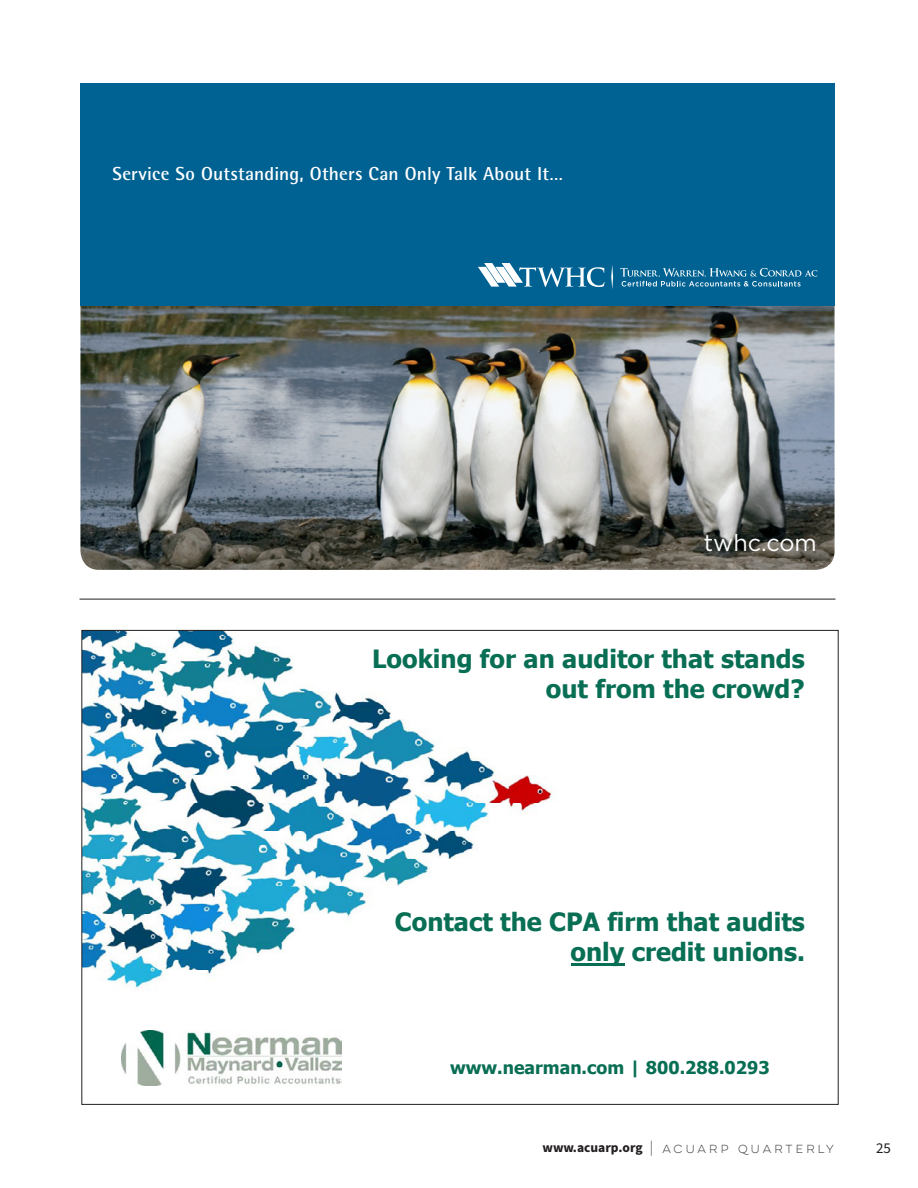
<style>
.page{position:relative;width:918px;height:1188px;background:#fff}
.page>*{position:absolute;margin:0;border:0;box-sizing:border-box;transform-origin:0 0}
.t1{font:700 25.2px/30px "Tahoma";color:#086e54;text-align:right}
.t2{font:23.4px "Gotham";color:#fff}
.t3{font:700 18.9px "Rotis Semi Sans";letter-spacing:.01em;color:#fff}
.t4{font:700 17.55px "Tahoma";color:#086e54}
.t5{font:15px "Source Sans Pro";color:#231f20}
.t6{font:10.5px "Lulo Clean One";letter-spacing:.1em;color:#3e3e3f}
.s1{font-family:"Source Sans Pro";font-weight:700;font-size:13.5px;color:#231f20}
.s2{font-family:"Source Sans 3";font-weight:300;font-size:15px}
</style>
<div class="page">
<img style="left:80px;top:306px;width:755px;height:264px">
<div style="left:80px;top:83px;width:755px;height:223px;background:#006292"></div>
<svg style="left:478px;top:263px;width:126px;height:24px"></svg>
<svg style="left:611px;top:265px;width:2px;height:24px"></svg>
<svg style="left:620px;top:268px;width:197px;height:19px"></svg>
<hr style="left:80px;top:599px;width:756px;height:1px;background:#231f20">
<img style="left:122px;top:1030px;width:220px;height:55px">
<img style="left:83px;top:632px;width:470px;height:357px">
<hr style="left:571px;top:963px;width:53px;height:2px;background:#086e54">
<p class="t3" style="left:112px;top:162px;width:452px">Service So Outstanding, Others Can Only Talk About It…</p>
<p class="t2" style="left:704px;top:529px;width:115px">twhc.com</p>
<p class="t1" style="left:372px;top:645px;width:434px">Looking for an auditor that stands out from the crowd?</p>
<p class="t1" style="left:395px;top:908px;width:411px">Contact the CPA firm that audits only credit unions.</p>
<p class="t4" style="left:450px;top:1055px;width:321px">www.nearman.com | 800.288.0293</p>
<p class="t6" style="left:542px;top:1142px;width:295px"><span class="s1">www.acuarp.org</span> <span class="s2">|</span> ACUARP QUARTERLY</p>
<p class="t5" style="left:876px;top:1138px;width:16px">25</p>
</div>
